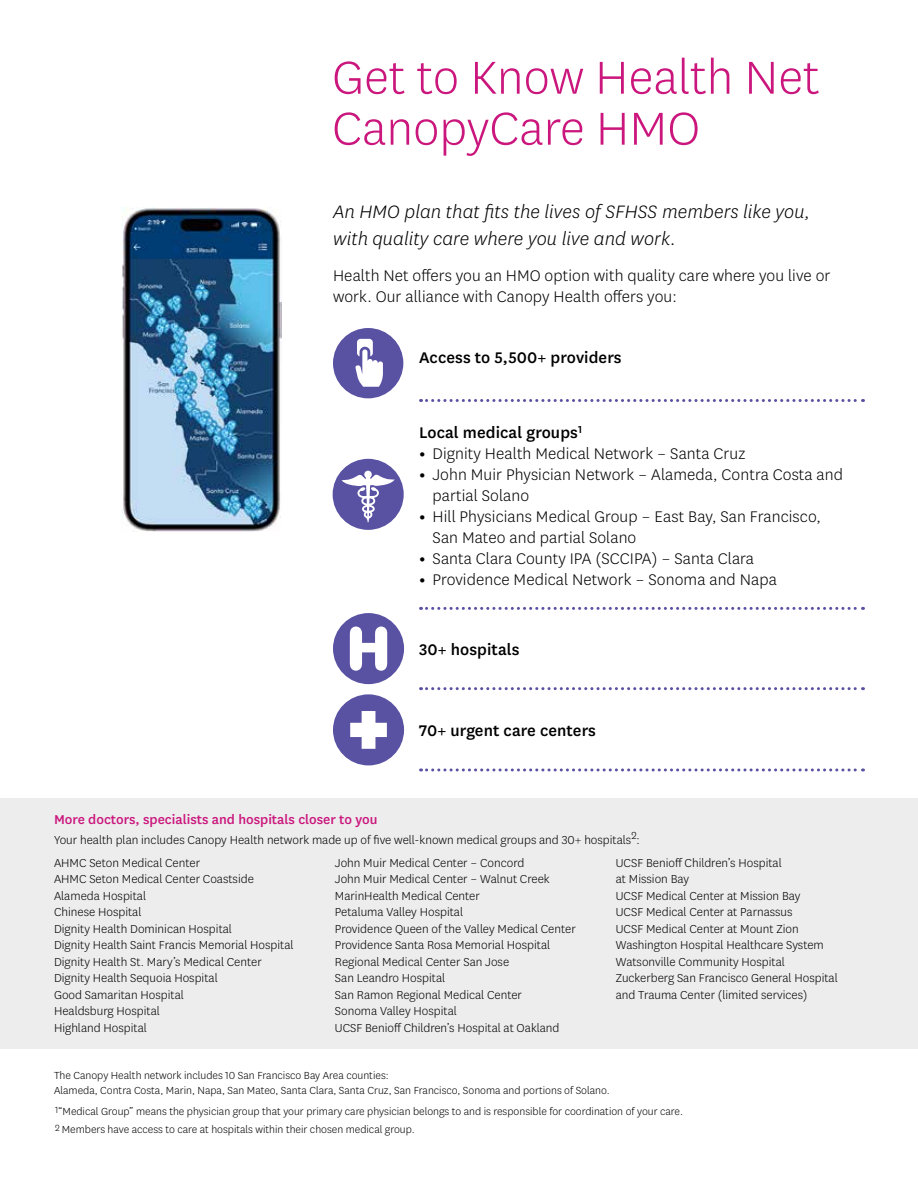
<style>
.page{position:relative;width:918px;height:1188px;background:#fff}
.page>*{position:absolute;margin:0;border:0;box-sizing:border-box;transform-origin:0 0}
.t1{font:300 54px/51px "Centene Sans";color:#cb177d}
.t2{font:italic 300 21px/27px "Centene Sans";letter-spacing:.005em;color:#000}
.t3{font:300 18px/21px "Centene Sans";letter-spacing:.005em;color:#000}
.t4{font:500 18px "Centene Sans";letter-spacing:.005em;color:#000}
.t5{font:500 15px "Centene Sans";color:#cb177d}
.t6{font:300 13.5px/16.5px "Centene Sans";color:#000}
.t7{font:300 12px/15px "Centene Sans";color:#000}
.s1{font-weight:700}
</style>
<div class="page">
<div style="left:0;top:798px;width:918px;height:251px;background:#ededee"></div>
<svg style="left:421px;top:399px;width:443px;height:3px"></svg>
<svg style="left:421px;top:607px;width:443px;height:3px"></svg>
<svg style="left:421px;top:687px;width:443px;height:3px"></svg>
<svg style="left:421px;top:768px;width:443px;height:3px"></svg>
<img style="left:121px;top:207px;width:161px;height:325px">
<div style="left:333px;top:328px;width:70px;height:70px;background:#5951a2;border-radius:50%"></div>
<svg style="left:355px;top:339px;width:28px;height:48px"></svg>
<div style="left:333px;top:459px;width:71px;height:71px;background:#5951a2;border-radius:50%"></div>
<svg style="left:342px;top:471px;width:53px;height:51px"></svg>
<div style="left:333px;top:613px;width:71px;height:71px;background:#5951a2;border-radius:50%"></div>
<svg style="left:350px;top:627px;width:37px;height:44px"></svg>
<div style="left:333px;top:694px;width:71px;height:71px;background:#5951a2;border-radius:50%"></div>
<svg style="left:350px;top:711px;width:37px;height:38px"></svg>
<h2 class="t1" style="left:332px;top:50px;width:489px">Get to Know Health Net<br>CanopyCare HMO</h2>
<p class="t2" style="left:333px;top:198px;width:479px">An HMO plan that fits the lives of SFHSS members like you, with quality care where you live and work.</p>
<p class="t3" style="left:333px;top:265px;width:499px">Health Net offers you an HMO option with quality care where you live or work. Our alliance with Canopy Health offers you:</p>
<p class="t4" style="left:419px;top:346px;width:204px">Access to 5,500+ providers</p>
<p class="t4" style="left:419px;top:420px;width:165px">Local medical groups<sup>1</sup></p>
<p class="t3" style="left:419px;top:442px;width:328px"><span class="s1">•</span> Dignity Health Medical Network – Santa Cruz</p>
<p class="t3" style="left:433px;top:463px;width:412px;text-indent:-14px"><span class="s1">•</span> John Muir Physician Network – Alameda, Contra Costa and partial Solano</p>
<p class="t3" style="left:433px;top:505px;width:390px;text-indent:-14px"><span class="s1">•</span> Hill Physicians Medical Group – East Bay, San Francisco,<br>San Mateo and partial Solano</p>
<p class="t3" style="left:419px;top:547px;width:337px"><span class="s1">•</span> Santa Clara County IPA (SCCIPA) – Santa Clara</p>
<p class="t3" style="left:419px;top:568px;width:359px"><span class="s1">•</span> Providence Medical Network – Sonoma and Napa</p>
<p class="t4" style="left:419px;top:638px;width:102px">30+ hospitals</p>
<p class="t4" style="left:419px;top:718px;width:178px">70+ urgent care centers</p>
<h3 class="t5" style="left:54px;top:809px;width:325px">More doctors, specialists and hospitals closer to you</h3>
<p class="t6" style="left:54px;top:831px;width:587px">Your health plan includes Canopy Health network made up of five well-known medical groups and 30+ hospitals<sup>2</sup>:</p>
<p class="t6" style="left:54px;top:854px;width:148px">AHMC Seton Medical Center</p>
<p class="t6" style="left:54px;top:871px;width:201px">AHMC Seton Medical Center Coastside</p>
<p class="t6" style="left:54px;top:887px;width:94px">Alameda Hospital</p>
<p class="t6" style="left:54px;top:904px;width:89px">Chinese Hospital</p>
<p class="t6" style="left:54px;top:920px;width:179px">Dignity Health Dominican Hospital</p>
<p class="t6" style="left:54px;top:937px;width:241px">Dignity Health Saint Francis Memorial Hospital</p>
<p class="t6" style="left:54px;top:953px;width:209px">Dignity Health St. Mary’s Medical Center</p>
<p class="t6" style="left:54px;top:970px;width:165px">Dignity Health Sequoia Hospital</p>
<p class="t6" style="left:54px;top:986px;width:131px">Good Samaritan Hospital</p>
<p class="t6" style="left:54px;top:1003px;width:107px">Healdsburg Hospital</p>
<p class="t6" style="left:54px;top:1019px;width:94px">Highland Hospital</p>
<p class="t6" style="left:335px;top:854px;width:191px">John Muir Medical Center – Concord</p>
<p class="t6" style="left:335px;top:871px;width:216px">John Muir Medical Center – Walnut Creek</p>
<p class="t6" style="left:335px;top:887px;width:147px">MarinHealth Medical Center</p>
<p class="t6" style="left:335px;top:904px;width:130px">Petaluma Valley Hospital</p>
<p class="t6" style="left:335px;top:920px;width:242px">Providence Queen of the Valley Medical Center</p>
<p class="t6" style="left:335px;top:937px;width:217px">Providence Santa Rosa Memorial Hospital</p>
<p class="t6" style="left:335px;top:953px;width:176px">Regional Medical Center San Jose</p>
<p class="t6" style="left:335px;top:970px;width:112px">San Leandro Hospital</p>
<p class="t6" style="left:335px;top:986px;width:189px">San Ramon Regional Medical Center</p>
<p class="t6" style="left:335px;top:1003px;width:123px">Sonoma Valley Hospital</p>
<p class="t6" style="left:335px;top:1019px;width:226px">UCSF Benioff Children’s Hospital at Oakland</p>
<p class="t6" style="left:616px;top:854px;width:167px">UCSF Benioff Children’s Hospital at Mission Bay</p>
<p class="t6" style="left:616px;top:887px;width:186px">UCSF Medical Center at Mission Bay</p>
<p class="t6" style="left:616px;top:904px;width:178px">UCSF Medical Center at Parnassus</p>
<p class="t6" style="left:616px;top:920px;width:184px">UCSF Medical Center at Mount Zion</p>
<p class="t6" style="left:616px;top:937px;width:209px">Washington Hospital Healthcare System</p>
<p class="t6" style="left:616px;top:953px;width:171px">Watsonville Community Hospital</p>
<p class="t6" style="left:616px;top:970px;width:223px">Zuckerberg San Francisco General Hospital and Trauma Center (limited services)</p>
<p class="t7" style="left:54px;top:1067px;width:557px">The Canopy Health network includes 10 San Francisco Bay Area counties:<br>Alameda, Contra Costa, Marin, Napa, San Mateo, Santa Clara, Santa Cruz, San Francisco, Sonoma and portions of Solano.</p>
<p class="t7" style="left:55px;top:1104px;width:629px"><sup>1</sup>“Medical Group” means the physician group that your primary care physician belongs to and is responsible for coordination of your care.</p>
<p class="t7" style="left:55px;top:1122px;width:361px"><sup>2</sup> Members have access to care at hospitals within their chosen medical group.</p>
</div>
